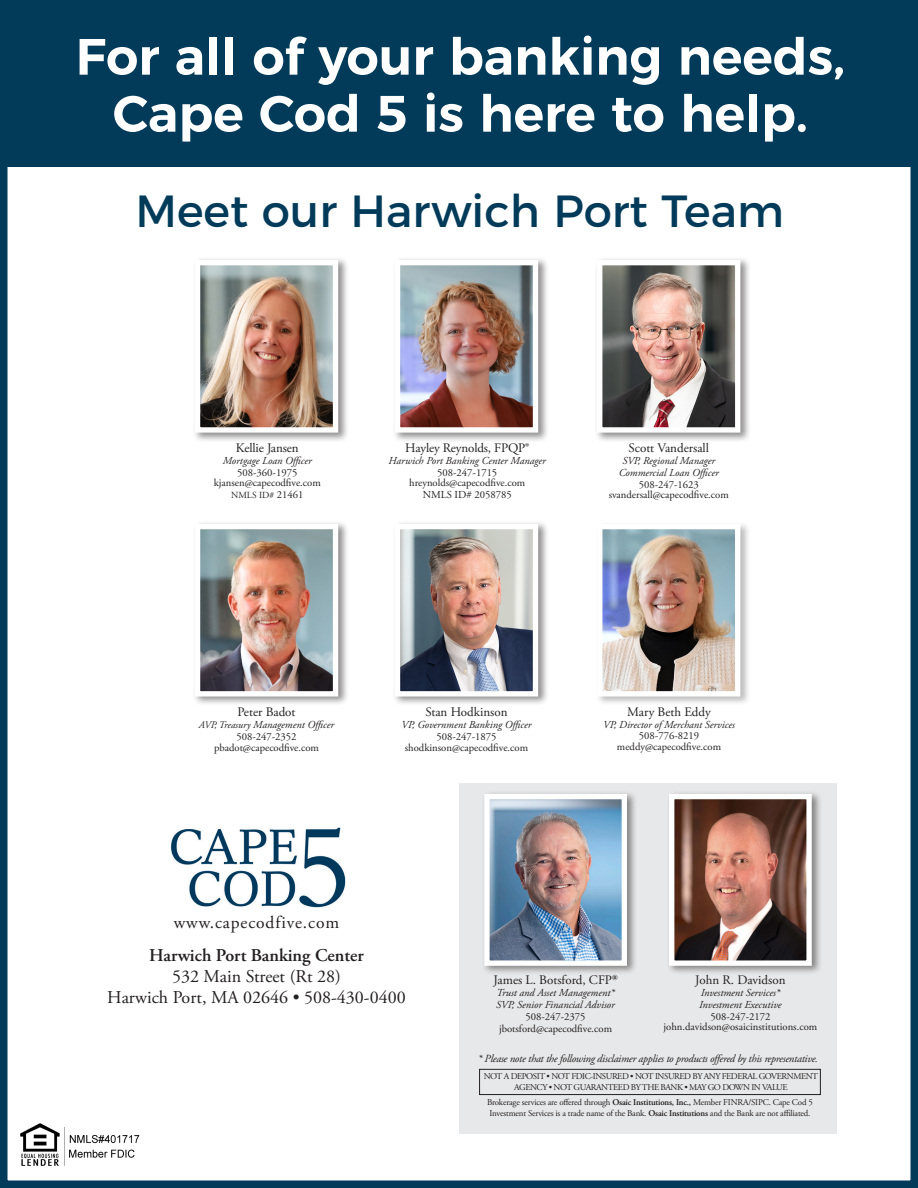
<style>
.page{position:relative;width:918px;height:1188px;background:#fff}
.page>*{position:absolute;margin:0;border:0;box-sizing:border-box;transform-origin:0 0}
.t1{font:600 51px "Montserrat";color:#fff}
.t2{font:45px "Montserrat";color:#023b5a}
.t3{font:18px "Adobe Garamond Pro";color:#231f20}
.t4{font:600 18px "Adobe Garamond Pro";color:#231f20}
.t5{font:17.55px "Adobe Garamond Pro";letter-spacing:.05em;color:#231f20}
.Captions{font:13.05px "Adobe Garamond Pro";color:#231f20}
.t6{font:italic 10.95px "Adobe Garamond Pro";letter-spacing:-.02em;color:#231f20}
.Captions-2{font:10.65px "Adobe Garamond Pro";color:#231f20}
.Captions-3{font:italic 10.65px "Adobe Garamond Pro";color:#231f20}
.Captions-4{font:9.3px "Adobe Garamond Pro";color:#231f20}
.t7{font:8.85px/10.6px "Adobe Garamond Pro";letter-spacing:-.03em;color:#231f20}
.t8{font:8.85px/10.6px "Adobe Garamond Pro";letter-spacing:-.05em;color:#231f20;text-align:center}
.s1{font-size:10.65px}
.s2{font-size:10.05px}
.s3{font-weight:600}
</style>
<div class="page">
<div style="left:192px;top:256px;width:157px;height:186px;background:#231f20;opacity:.5"></div>
<img style="left:201px;top:266px;width:131px;height:161px">
<div style="left:195px;top:260px;width:143px;height:173px;border:5px solid #fff"></div>
<div style="left:192px;top:520px;width:157px;height:186px;background:#231f20;opacity:.5"></div>
<img style="left:201px;top:530px;width:131px;height:161px">
<div style="left:195px;top:524px;width:143px;height:173px;border:5px solid #fff"></div>
<div style="left:459px;top:783px;width:378px;height:351px;background:#e7e8e9"></div>
<div style="left:666px;top:790px;width:157px;height:186px;background:#231f20;opacity:.5"></div>
<img style="left:675px;top:800px;width:131px;height:160px">
<div style="left:669px;top:794px;width:143px;height:172px;border:5px solid #fff"></div>
<div style="left:482px;top:790px;width:156px;height:186px;background:#231f20;opacity:.5"></div>
<img style="left:490px;top:800px;width:131px;height:160px">
<div style="left:484px;top:794px;width:143px;height:172px;border:5px solid #fff"></div>
<div style="left:0;top:0;width:918px;height:1188px;border:8px solid #023b5a"></div>
<div style="left:392px;top:520px;width:157px;height:186px;background:#231f20;opacity:.5"></div>
<img style="left:401px;top:530px;width:131px;height:161px">
<div style="left:395px;top:524px;width:143px;height:173px;border:5px solid #fff"></div>
<div style="left:0;top:6px;width:918px;height:161px;background:#023b5a"></div>
<img style="left:171px;top:827px;width:175px;height:81px">
<div style="left:594px;top:256px;width:157px;height:186px;background:#231f20;opacity:.5"></div>
<img style="left:603px;top:266px;width:131px;height:161px">
<div style="left:597px;top:260px;width:143px;height:173px;border:5px solid #fff"></div>
<div style="left:392px;top:256px;width:157px;height:186px;background:#231f20;opacity:.5"></div>
<img style="left:401px;top:266px;width:131px;height:161px">
<div style="left:395px;top:260px;width:143px;height:173px;border:5px solid #fff"></div>
<img style="left:21px;top:1124px;width:119px;height:41px">
<div style="left:596px;top:521px;width:155px;height:185px;background:#231f20;opacity:.3"></div>
<img style="left:603px;top:530px;width:131px;height:161px">
<div style="left:597px;top:524px;width:143px;height:173px;border:5px solid #fff"></div>
<div style="left:479px;top:1069px;width:342px;height:26px;border:1px solid #231f20"></div>
<p class="t1" style="left:76px;top:15px;width:771px">For all of your banking needs,</p>
<p class="t1" style="left:113px;top:72px;width:697px">Cape Cod 5 is here to help.</p>
<p class="t2" style="left:135px;top:175px;width:650px">Meet our Harwich Port Team</p>
<p class="Captions" style="left:236px;top:440px;width:64px">Kellie Jansen</p>
<p class="Captions-3" style="left:223px;top:454px;width:90px">Mortgage Loan Officer</p>
<p class="Captions-2" style="left:237px;top:466px;width:62px">508-360-1975</p>
<p class="Captions-2" style="left:214px;top:477px;width:109px">kjansen@capecodfive.com</p>
<p class="Captions-4" style="left:231px;top:490px;width:74px">NMLS ID# <span class="s1">21461</span></p>
<p class="Captions" style="left:405px;top:440px;width:126px">Hayley Reynolds, FPQP®</p>
<p class="Captions-3" style="left:389px;top:454px;width:159px">Harwich Port Banking Center Manager</p>
<p class="Captions-2" style="left:437px;top:466px;width:62px">508-247-1715</p>
<p class="Captions-2" style="left:409px;top:477px;width:118px">hreynolds@capecodfive.com</p>
<p class="Captions-2" style="left:423px;top:489px;width:91px">NMLS ID# 2058785</p>
<p class="Captions" style="left:628px;top:440px;width:82px">Scott Vandersall</p>
<p class="Captions-3" style="left:622px;top:454px;width:94px">SVP, Regional Manager</p>
<p class="Captions-3" style="left:619px;top:466px;width:102px">Commercial Loan Officer</p>
<p class="Captions-2" style="left:639px;top:478px;width:62px">508-247-1623</p>
<p class="Captions-2" style="left:609px;top:489px;width:122px">svandersall@capecodfive.com</p>
<p class="Captions" style="left:237px;top:704px;width:60px">Peter Badot</p>
<p class="Captions-3" style="left:199px;top:718px;width:137px"><span class="s2">AVP, Treasury</span> Management Officer</p>
<p class="Captions-2" style="left:236px;top:730px;width:62px">508-247-2352</p>
<p class="Captions-2" style="left:214px;top:741px;width:106px">pbadot@capecodfive.com</p>
<p class="Captions" style="left:425px;top:704px;width:84px">Stan Hodkinson</p>
<p class="Captions-3" style="left:402px;top:718px;width:131px">VP, Government Banking Officer</p>
<p class="Captions-2" style="left:436px;top:730px;width:62px">508-247-1875</p>
<p class="Captions-2" style="left:405px;top:741px;width:125px">shodkinson@capecodfive.com</p>
<p class="t5" style="left:174px;top:912px;width:167px">www.capecodfive.com</p>
<p class="Captions" style="left:627px;top:704px;width:85px">Mary Beth Eddy</p>
<p class="Captions-3" style="left:603px;top:718px;width:133px">VP, Director of Merchant Services</p>
<p class="Captions-2" style="left:639px;top:729px;width:62px">508-776-8219</p>
<p class="Captions-2" style="left:617px;top:740px;width:106px">meddy@capecodfive.com</p>
<p class="t4" style="left:149px;top:945px;width:216px">Harwich Port Banking Center</p>
<p class="t3" style="left:172px;top:966px;width:170px">532 Main Street (Rt 28)</p>
<p class="t3" style="left:107px;top:987px;width:300px">Harwich Port, MA 02646 • 508-430-0400</p>
<p class="Captions" style="left:493px;top:972px;width:126px">James L. Botsford, CFP<sup>®</sup></p>
<p class="Captions-3" style="left:496px;top:986px;width:120px">Trust and Asset Management*</p>
<p class="Captions-3" style="left:496px;top:998px;width:120px">SVP, Senior Financial Advisor</p>
<p class="Captions-2" style="left:526px;top:1010px;width:62px">508-247-2375</p>
<p class="Captions-2" style="left:499px;top:1022px;width:115px">jbotsford@capecodfive.com</p>
<p class="Captions" style="left:695px;top:972px;width:92px">John R. Davidson</p>
<p class="Captions-3" style="left:701px;top:986px;width:81px">Investment Services*</p>
<p class="Captions-3" style="left:699px;top:998px;width:84px">Investment Executive</p>
<p class="Captions-2" style="left:710px;top:1010px;width:62px">508-247-2172</p>
<p class="Captions-2" style="left:664px;top:1021px;width:155px">john.davidson@osaicinstitutions.com</p>
<p class="t6" style="left:478px;top:1052px;width:342px">* Please note that the following disclaimer applies to products offered by this representative.</p>
<p class="t7" style="left:487px;top:1098px;width:327px">Brokerage services are offered through <span class="s3">Osaic Institutions, Inc.,</span> Member FINRA/SIPC. Cape Cod 5<br>Investment Services is a trade name of the Bank. <span class="s3">Osaic Institutions</span> and the Bank are not affiliated.</p>
<p class="t8" style="left:484px;top:1071px;width:336px">NOT A DEPOSIT • NOT FDIC-INSURED • NOT INSURED BY ANY FEDERAL GOVERNMENT<br>AGENCY • NOT GUARANTEED BY THE BANK • MAY GO DOWN IN VALUE</p>
</div>
